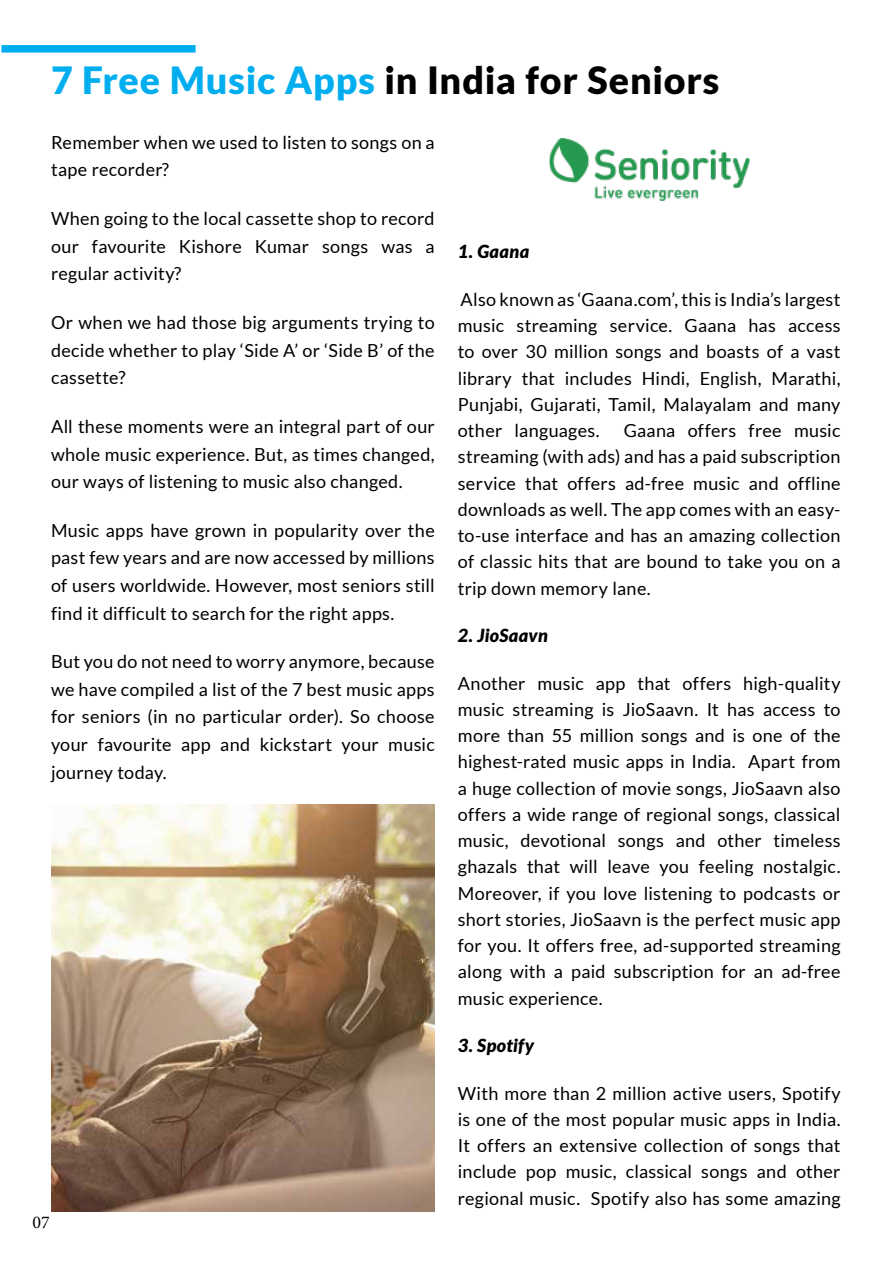
<style>
.page{position:relative;width:893px;height:1263px;background:#fff}
.page>*{position:absolute;margin:0;border:0;box-sizing:border-box;transform-origin:0 0}
.t1{font:900 37.5px "Lato";letter-spacing:.02em;color:#000}
.t2{font:18px/26.2px "Lato";letter-spacing:.015em;color:#000;text-align:justify}
.t3{font:italic 900 18px "Lato";letter-spacing:.02em;color:#000}
.t4{font:18px "Minion Pro";color:#000}
.s1{color:#00aeef}
</style>
<div class="page">
<div style="left:1px;top:45px;width:195px;height:8px;background:#00aeef"></div>
<img style="left:549px;top:138px;width:201px;height:63px">
<img style="left:51px;top:804px;width:384px;height:408px">
<h1 class="t1" style="left:51px;top:58px;width:670px"><span class="s1">7 Free Music Apps</span> in India for Seniors</h1>
<p class="t2" style="left:51px;top:128px;width:385px;line-height:27.6px">Remember when we used to listen to songs on a tape recorder?</p>
<p class="t2" style="left:51px;top:205px;width:385px;line-height:27.6px">When going to the local cassette shop to record our favourite Kishore Kumar songs was a regular activity?</p>
<p class="t2" style="left:51px;top:309px;width:385px;line-height:27.6px">Or when we had those big arguments trying to decide whether to play ‘Side A’ or ‘Side B’ of the cassette?</p>
<p class="t2" style="left:51px;top:413px;width:385px;line-height:27.6px">All these moments were an integral part of our whole music experience. But, as times changed, our ways of listening to music also changed.</p>
<p class="t2" style="left:51px;top:516px;width:385px;line-height:27.6px">Music apps have grown in popularity over the past few years and are now accessed by millions of users worldwide. However, most seniors still find it difficult to search for the right apps.</p>
<p class="t2" style="left:51px;top:648px;width:385px;line-height:27.6px">But you do not need to worry anymore, because we have compiled a list of the 7 best music apps for seniors (in no particular order). So choose your favourite app and kickstart your music journey today.</p>
<p class="t3" style="left:458px;top:241px;width:73px">1. Gaana</p>
<p class="t2" style="left:458px;top:286px;width:384px">Also known as ‘Gaana.com’, this is India’s largest music streaming service. Gaana has access to over 30 million songs and boasts of a vast library that includes Hindi, English, Marathi, Punjabi, Gujarati, Tamil, Malayalam and many other languages.</p>
<p class="t2" style="left:458px;top:417px;width:384px;text-indent:166px">Gaana offers free music streaming (with ads) and has a paid subscription service that offers ad-free music and offline downloads as well. The app comes with an easy&shy;to-use interface and has an amazing collection of classic hits that are bound to take you on a trip down memory lane.</p>
<p class="t3" style="left:458px;top:625px;width:92px">2. JioSaavn</p>
<p class="t2" style="left:458px;top:670px;width:384px">Another music app that offers high-quality music streaming is JioSaavn. It has access to more than 55 million songs and is one of the highest-rated music apps in India. Apart from a huge collection of movie songs, JioSaavn also offers a wide range of regional songs, classical music, devotional songs and other timeless ghazals that will leave you feeling nostalgic.<br>Moreover, if you love listening to podcasts or short stories, JioSaavn is the perfect music app for you. It offers free, ad-supported streaming along with a paid subscription for an ad-free music experience.</p>
<p class="t3" style="left:458px;top:1035px;width:78px">3. Spotify</p>
<p class="t2" style="left:458px;top:1080px;width:384px">With more than 2 million active users, Spotify is one of the most popular music apps in India.<br>It offers an extensive collection of songs that include pop music, classical songs and other regional music. Spotify also has some amazing</p>
<p class="t4" style="left:33px;top:1210px;width:19px">07</p>
</div>
